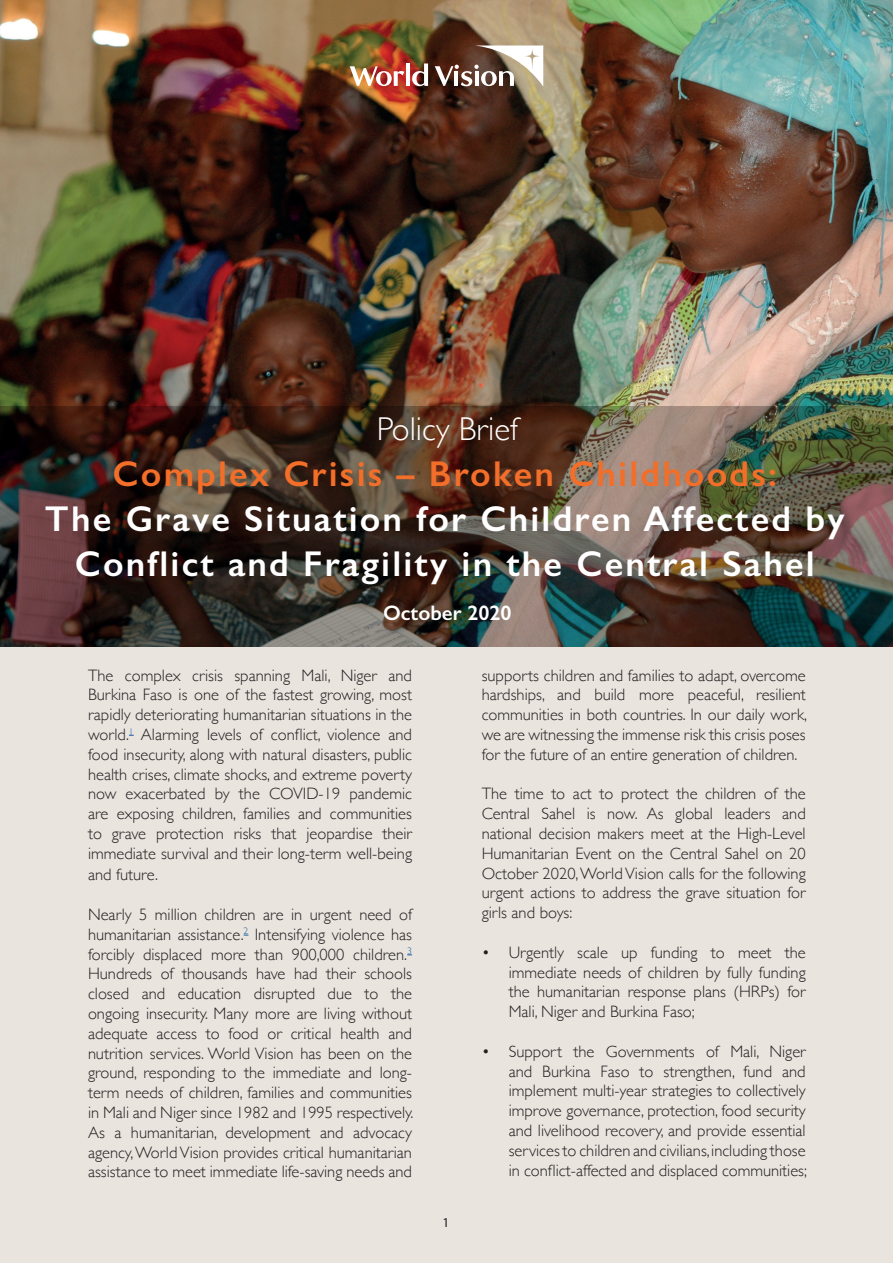
<style>
.page{position:relative;width:893px;height:1263px;background:#fff}
.page>*{position:absolute;margin:0;border:0;box-sizing:border-box;transform-origin:0 0}
.t1{font:600 36px/45px "Gill Sans";letter-spacing:.06em;color:#fff;text-align:center}
.t2{font:600 36px "Gill Sans";letter-spacing:.06em;color:#f36e29}
.t3{font:300 33px "Gill Sans";color:#fff}
.t4{font:600 21px "Gill Sans";color:#fff}
.t5{font:300 16.5px/19.8px "Gill Sans";color:#231f20;text-align:justify}
.t6{font:13.5px "Myriad Pro";color:#231f20}
</style>
<div class="page">
<div style="left:0;top:0;width:892px;height:1263px;background:#e9e4de"></div>
<img style="left:1px;top:0;width:892px;height:406px">
<hr style="left:406px;top:63px;width:4px;height:23px;background:#fff">
<svg style="left:350px;top:66px;width:54px;height:20px"></svg>
<svg style="left:435px;top:45px;width:108px;height:42px;background:#978376"></svg>
<svg style="left:412px;top:63px;width:16px;height:23px"></svg>
<img style="left:0;top:406px;width:893px;height:240px">
<h2 class="t3" style="left:377px;top:403px;width:143px">Policy Brief</h2>
<h1 class="t2" style="left:113px;top:452px;width:666px">Complex Crisis – Broken Childhoods:</h1>
<h1 class="t1" style="left:45px;top:496px;width:801px">The Grave Situation for Children Affected by<br>Conflict and Fragility in the Central Sahel</h1>
<p class="t4" style="left:383px;top:600px;width:130px">October 2020</p>
<p class="t5" style="left:88px;top:664px;width:326px">The complex crisis spanning Mali, Niger and Burkina Faso is one of the fastest growing, most rapidly deteriorating humanitarian situations in the world.<sup>1</sup> Alarming levels of conflict, violence and food insecurity, along with natural disasters, public health crises, climate shocks, and extreme poverty now exacerbated by the COVID-19 pandemic are exposing children, families and communities to grave protection risks that jeopardise their immediate survival and their long-term well-being</p>
<p class="t5" style="left:88px;top:864px;width:72px">and future.</p>
<p class="t5" style="left:88px;top:904px;width:327px">Nearly 5 million children are in urgent need of humanitarian assistance.<sup>2</sup> Intensifying violence has forcibly displaced more than 900,000 children.<sup>3<br></sup>Hundreds of thousands have had their schools closed and education disrupted due to the ongoing insecurity. Many more are living without adequate access to food or critical health and nutrition services. World Vision has been on the ground, responding to the immediate and long&shy;term needs of children, families and communities in Mali and Niger since 1982 and 1995 respectively.<br>As a humanitarian, development and advocacy agency, World Vision provides critical humanitarian assistance to meet immediate life-saving needs and</p>
<p class="t6" style="left:442px;top:1214px;width:8px">1</p>
<p class="t5" style="left:482px;top:664px;width:327px">supports children and families to adapt, overcome hardships, and build more peaceful, resilient communities in both countries. In our daily work, we are witnessing the immense risk this crisis poses for the future of an entire generation of children.</p>
<p class="t5" style="left:482px;top:783px;width:326px">The time to act to protect the children of the Central Sahel is now. As global leaders and national decision makers meet at the High-Level Humanitarian Event on the Central Sahel on 20<br>October 2020, World Vision calls for the following urgent actions to address the grave situation for girls and boys:</p>
<p class="t5" style="left:509px;top:942px;width:299px;text-indent:-27px">• Urgently scale up funding to meet the immediate needs of children by fully funding the humanitarian response plans (HRPs) for Mali, Niger and Burkina Faso;</p>
<p class="t5" style="left:509px;top:1041px;width:300px;text-indent:-27px">• Support the Governments of Mali, Niger and Burkina Faso to strengthen, fund and implement multi-year strategies to collectively improve governance, protection, food security and livelihood recovery, and provide essential services to children and civilians, including those in conflict-affected and displaced communities;</p>
</div>
